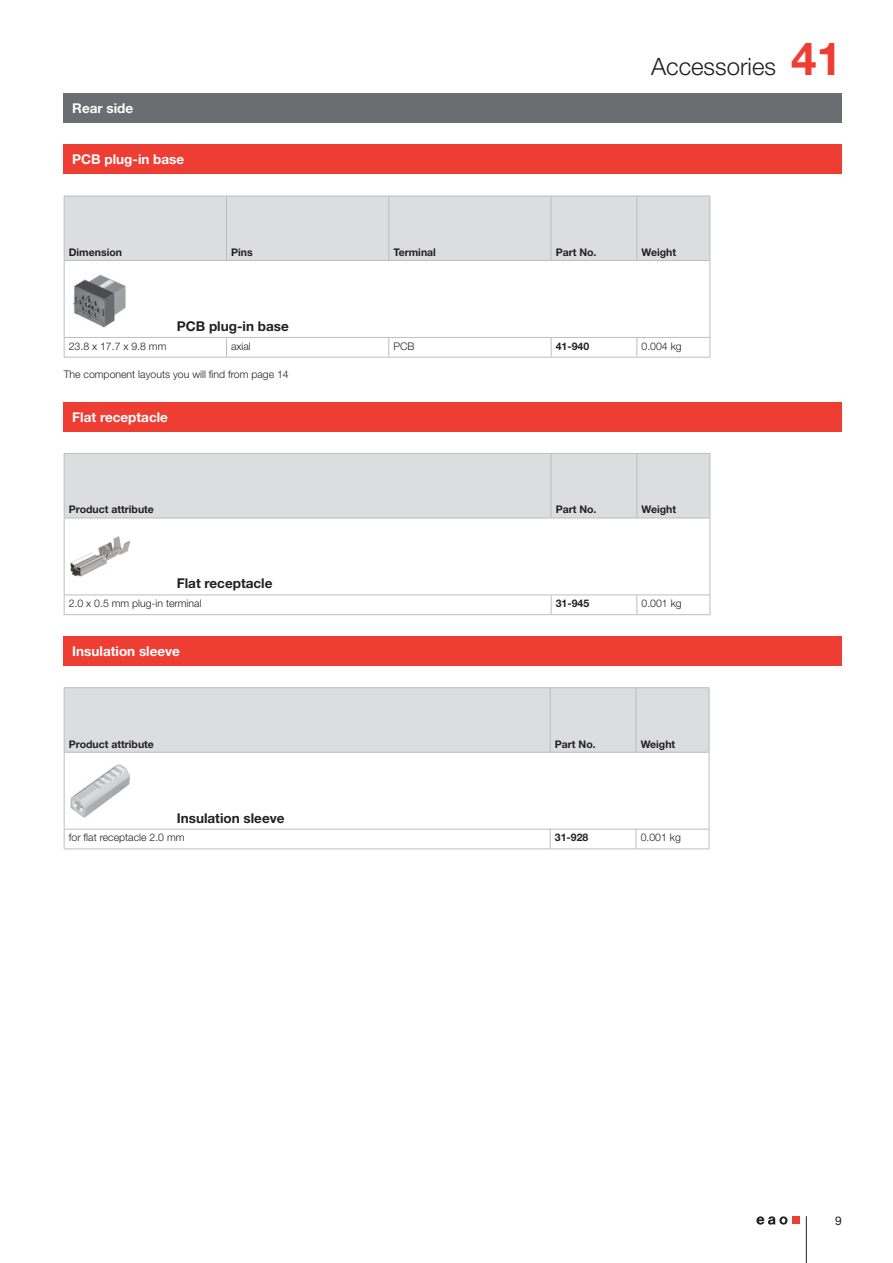
<style>
.page{position:relative;width:893px;height:1263px;background:#fff}
.page>*{position:absolute;margin:0;border:0;box-sizing:border-box;transform-origin:0 0}
.t1{font:700 45.75px "Helvetica Neue LT Pro";color:#ee3e34}
.t2{font:300 24px "Helvetica Neue LT Pro";color:#231f20}
.t3{font:700 13.5px "Helvetica Neue LT Pro";color:#fff}
.t4{font:700 13.5px "Helvetica Neue LT Pro";color:#231f20}
.t5{font:12px "Helvetica Neue LT Pro";color:#231f20}
.t6{font:300 10.5px "Helvetica Neue LT Pro";color:#231f20}
.t7{font:700 10.5px "Helvetica Neue LT Pro";color:#231f20}
</style>
<div class="page">
<hr style="left:806px;top:1216px;width:1px;height:47px;background:#231f20">
<div style="left:792px;top:1216px;width:8px;height:8px;background:#ee3e34"></div>
<svg style="left:756px;top:1216px;width:31px;height:8px"></svg>
<div style="left:64px;top:94px;width:778px;height:29px;background:#6c6d70"></div>
<div style="left:64px;top:145px;width:778px;height:29px;background:#ee3e34"></div>
<div style="left:65px;top:197px;width:645px;height:63px;background:#dcdddf"></div>
<hr style="left:64px;top:196px;width:1px;height:64px;background:#bcbdc0">
<hr style="left:226px;top:196px;width:1px;height:64px;background:#bcbdc0">
<hr style="left:388px;top:196px;width:1px;height:64px;background:#bcbdc0">
<hr style="left:551px;top:196px;width:1px;height:64px;background:#bcbdc0">
<hr style="left:636px;top:196px;width:1px;height:64px;background:#bcbdc0">
<hr style="left:710px;top:196px;width:1px;height:64px;background:#bcbdc0">
<hr style="left:64px;top:261px;width:1px;height:76px;background:#bcbdc0">
<hr style="left:710px;top:261px;width:1px;height:76px;background:#bcbdc0">
<svg style="left:64px;top:338px;width:1px;height:19px"></svg>
<svg style="left:226px;top:338px;width:1px;height:19px"></svg>
<svg style="left:388px;top:338px;width:1px;height:19px"></svg>
<svg style="left:551px;top:338px;width:1px;height:19px"></svg>
<svg style="left:636px;top:338px;width:1px;height:19px"></svg>
<svg style="left:710px;top:338px;width:1px;height:19px"></svg>
<hr style="left:64px;top:196px;width:162px;height:1px;background:#bcbdc0">
<hr style="left:226px;top:196px;width:163px;height:1px;background:#bcbdc0">
<hr style="left:389px;top:196px;width:162px;height:1px;background:#bcbdc0">
<hr style="left:551px;top:196px;width:86px;height:1px;background:#bcbdc0">
<hr style="left:637px;top:196px;width:73px;height:1px;background:#bcbdc0">
<hr style="left:64px;top:260px;width:162px;height:1px;background:#bcbdc0">
<hr style="left:226px;top:260px;width:163px;height:1px;background:#bcbdc0">
<hr style="left:389px;top:260px;width:162px;height:1px;background:#bcbdc0">
<hr style="left:551px;top:260px;width:86px;height:1px;background:#bcbdc0">
<hr style="left:637px;top:260px;width:73px;height:1px;background:#bcbdc0">
<hr style="left:64px;top:337px;width:162px;height:1px;background:#bcbdc0">
<hr style="left:226px;top:337px;width:163px;height:1px;background:#bcbdc0">
<hr style="left:389px;top:337px;width:162px;height:1px;background:#bcbdc0">
<hr style="left:551px;top:337px;width:86px;height:1px;background:#bcbdc0">
<hr style="left:637px;top:337px;width:73px;height:1px;background:#bcbdc0">
<hr style="left:64px;top:357px;width:162px;height:1px;background:#bcbdc0">
<hr style="left:226px;top:357px;width:163px;height:1px;background:#bcbdc0">
<hr style="left:389px;top:357px;width:162px;height:1px;background:#bcbdc0">
<hr style="left:551px;top:357px;width:86px;height:1px;background:#bcbdc0">
<hr style="left:637px;top:357px;width:73px;height:1px;background:#bcbdc0">
<img style="left:73px;top:274px;width:53px;height:54px">
<div style="left:64px;top:402px;width:778px;height:30px;background:#ee3e34"></div>
<div style="left:65px;top:454px;width:645px;height:64px;background:#dcdddf"></div>
<hr style="left:64px;top:454px;width:1px;height:64px;background:#bcbdc0">
<hr style="left:551px;top:454px;width:1px;height:64px;background:#bcbdc0">
<hr style="left:636px;top:454px;width:1px;height:64px;background:#bcbdc0">
<hr style="left:710px;top:454px;width:1px;height:64px;background:#bcbdc0">
<hr style="left:64px;top:518px;width:1px;height:76px;background:#bcbdc0">
<hr style="left:710px;top:518px;width:1px;height:76px;background:#bcbdc0">
<svg style="left:64px;top:595px;width:1px;height:19px"></svg>
<svg style="left:551px;top:595px;width:1px;height:19px"></svg>
<svg style="left:636px;top:595px;width:1px;height:19px"></svg>
<svg style="left:710px;top:595px;width:1px;height:19px"></svg>
<hr style="left:64px;top:453px;width:487px;height:1px;background:#bcbdc0">
<hr style="left:551px;top:453px;width:86px;height:1px;background:#bcbdc0">
<hr style="left:637px;top:453px;width:73px;height:1px;background:#bcbdc0">
<hr style="left:64px;top:518px;width:487px;height:1px;background:#bcbdc0">
<hr style="left:551px;top:518px;width:86px;height:1px;background:#bcbdc0">
<hr style="left:637px;top:518px;width:73px;height:1px;background:#bcbdc0">
<hr style="left:64px;top:594px;width:487px;height:1px;background:#bcbdc0">
<hr style="left:551px;top:594px;width:86px;height:1px;background:#bcbdc0">
<hr style="left:637px;top:594px;width:73px;height:1px;background:#bcbdc0">
<hr style="left:64px;top:614px;width:487px;height:1px;background:#bcbdc0">
<hr style="left:551px;top:614px;width:86px;height:1px;background:#bcbdc0">
<hr style="left:637px;top:614px;width:73px;height:1px;background:#bcbdc0">
<img style="left:70px;top:536px;width:60px;height:41px">
<div style="left:64px;top:636px;width:778px;height:30px;background:#ee3e34"></div>
<div style="left:65px;top:688px;width:644px;height:64px;background:#dcdddf"></div>
<hr style="left:64px;top:688px;width:1px;height:64px;background:#bcbdc0">
<hr style="left:550px;top:688px;width:1px;height:64px;background:#bcbdc0">
<hr style="left:636px;top:688px;width:1px;height:64px;background:#bcbdc0">
<hr style="left:709px;top:688px;width:1px;height:64px;background:#bcbdc0">
<hr style="left:64px;top:753px;width:1px;height:76px;background:#bcbdc0">
<hr style="left:709px;top:753px;width:1px;height:76px;background:#bcbdc0">
<svg style="left:64px;top:830px;width:1px;height:18px"></svg>
<svg style="left:550px;top:830px;width:1px;height:18px"></svg>
<svg style="left:636px;top:830px;width:1px;height:18px"></svg>
<svg style="left:709px;top:829px;width:1px;height:19px"></svg>
<hr style="left:64px;top:687px;width:486px;height:1px;background:#bcbdc0">
<hr style="left:550px;top:687px;width:86px;height:1px;background:#bcbdc0">
<hr style="left:636px;top:687px;width:73px;height:1px;background:#bcbdc0">
<hr style="left:64px;top:752px;width:486px;height:1px;background:#bcbdc0">
<hr style="left:550px;top:752px;width:86px;height:1px;background:#bcbdc0">
<hr style="left:636px;top:752px;width:73px;height:1px;background:#bcbdc0">
<hr style="left:64px;top:829px;width:486px;height:1px;background:#bcbdc0">
<hr style="left:550px;top:829px;width:86px;height:1px;background:#bcbdc0">
<hr style="left:636px;top:829px;width:73px;height:1px;background:#bcbdc0">
<hr style="left:64px;top:848px;width:486px;height:1px;background:#bcbdc0">
<hr style="left:550px;top:848px;width:86px;height:1px;background:#bcbdc0">
<hr style="left:636px;top:848px;width:73px;height:1px;background:#bcbdc0">
<img style="left:70px;top:764px;width:60px;height:54px">
<p class="t3" style="left:72px;top:100px;width:62px">Rear side</p>
<p class="t3" style="left:72px;top:151px;width:113px">PCB plug-in base</p>
<h2 class="t2" style="left:651px;top:52px;width:126px">Accessories</h2>
<h1 class="t1" style="left:791px;top:30px;width:52px">41</h1>
<p class="t7" style="left:69px;top:245px;width:55px">Dimension</p>
<p class="t7" style="left:231px;top:245px;width:23px">Pins</p>
<p class="t7" style="left:393px;top:245px;width:44px">Terminal</p>
<p class="t7" style="left:556px;top:245px;width:42px">Part No.</p>
<p class="t7" style="left:641px;top:245px;width:36px">Weight</p>
<p class="t4" style="left:177px;top:317px;width:113px">PCB plug-in base</p>
<p class="t6" style="left:69px;top:339px;width:99px">23.8 x 17.7 x 9.8 mm</p>
<p class="t6" style="left:231px;top:339px;width:21px">axial</p>
<p class="t6" style="left:393px;top:339px;width:23px">PCB</p>
<p class="t7" style="left:556px;top:339px;width:35px">41-940</p>
<p class="t6" style="left:641px;top:339px;width:42px">0.004 kg</p>
<p class="t6" style="left:64px;top:368px;width:227px">The component layouts you will find from page 14</p>
<p class="t3" style="left:72px;top:408px;width:97px">Flat receptacle</p>
<p class="t7" style="left:69px;top:503px;width:87px">Product attribute</p>
<p class="t7" style="left:556px;top:503px;width:42px">Part No.</p>
<p class="t7" style="left:641px;top:503px;width:36px">Weight</p>
<p class="t4" style="left:177px;top:575px;width:97px">Flat receptacle</p>
<p class="t6" style="left:69px;top:597px;width:134px">2.0 x 0.5 mm plug-in terminal</p>
<p class="t7" style="left:556px;top:597px;width:35px">31-945</p>
<p class="t6" style="left:641px;top:597px;width:42px">0.001 kg</p>
<p class="t3" style="left:72px;top:643px;width:109px">Insulation sleeve</p>
<p class="t7" style="left:69px;top:737px;width:87px">Product attribute</p>
<p class="t7" style="left:555px;top:737px;width:42px">Part No.</p>
<p class="t7" style="left:641px;top:737px;width:36px">Weight</p>
<p class="t4" style="left:177px;top:809px;width:109px">Insulation sleeve</p>
<p class="t6" style="left:69px;top:831px;width:117px">for flat receptacle 2.0 mm</p>
<p class="t7" style="left:555px;top:831px;width:35px">31-928</p>
<p class="t6" style="left:641px;top:831px;width:42px">0.001 kg</p>
<p class="t5" style="left:835px;top:1213px;width:8px">9</p>
</div>
